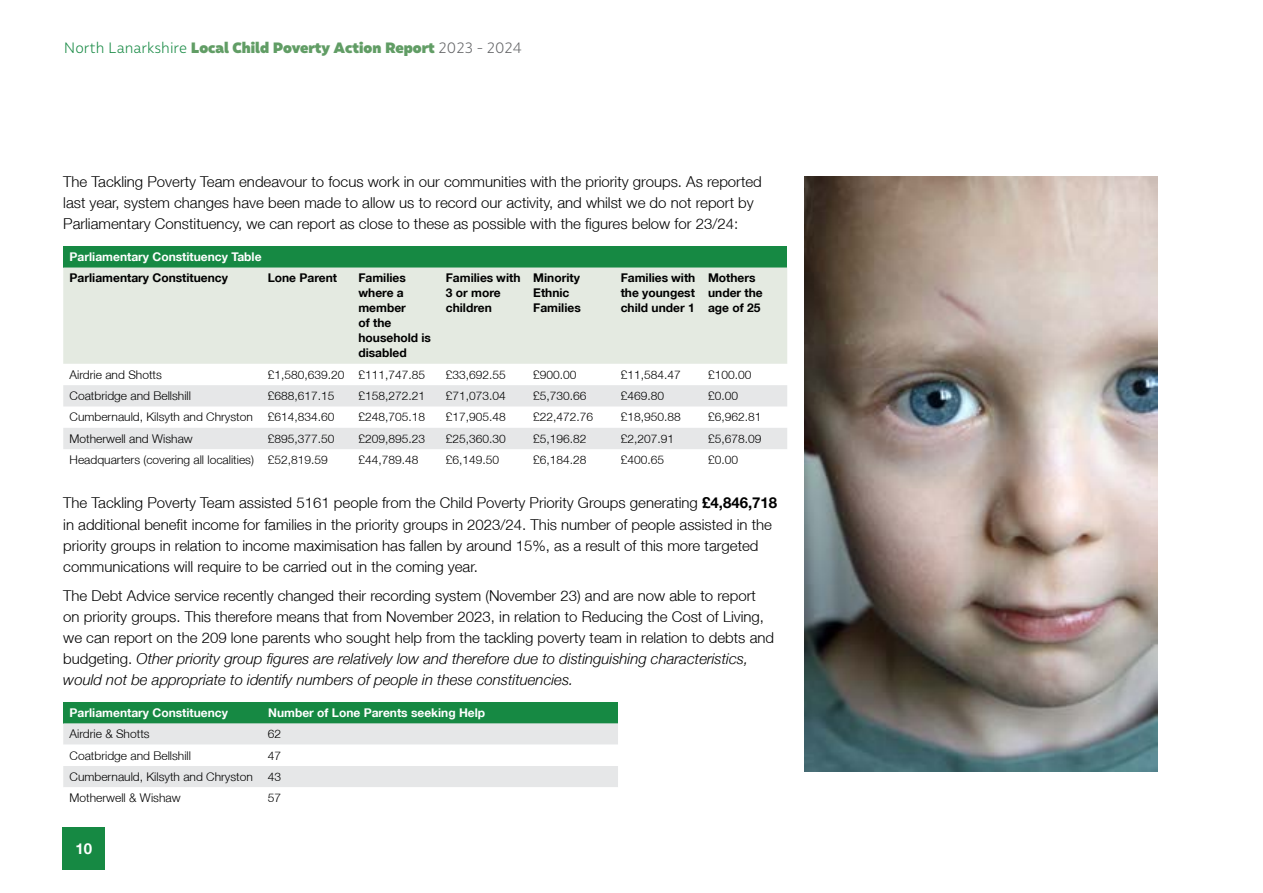
<style>
.page{position:relative;width:1263px;height:893px;background:#fff}
.page>*{position:absolute;margin:0;border:0;box-sizing:border-box;transform-origin:0 0}
.Body_Text{font:300 15px/21px "Helvetica Neue LT";color:#000}
.t1{font:900 15px "Malva";color:#619d65}
.t2{font:700 15px "Helvetica Neue LT";color:#fff}
.Table_Body_Style{font:300 12px "Helvetica Neue LT";color:#000}
.Table_Body_Style-2{font:700 12px/15px "Helvetica Neue LT";color:#000}
.Table_Header_Style{font:700 12px "Helvetica Neue LT";color:#fff}
.s1{font-weight:300;color:#168943}
.s2{font-weight:300;color:#636466}
.s3{font-weight:700}
.s4{font-style:italic}
</style>
<div class="page">
<div style="left:63px;top:246px;width:724px;height:21px;background:#168943"></div>
<div style="left:63px;top:267px;width:724px;height:97px;background:#e4eae1"></div>
<svg style="left:63px;top:385px;width:724px;height:64px;fill:#e6e7e8"></svg>
<div style="left:63px;top:702px;width:555px;height:21px;background:#168943"></div>
<svg style="left:63px;top:723px;width:555px;height:64px"></svg>
<img style="left:804px;top:176px;width:353px;height:596px">
<div style="left:63px;top:827px;width:42px;height:43px;background:#168943"></div>
<p class="t1" style="left:64px;top:38px;width:459px"><span class="s1">North Lanarkshire</span> Local Child Poverty Action Report <span class="s2">2023 - 2024</span></p>
<p class="Body_Text" style="left:63px;top:171px;width:700px">The Tackling Poverty Team endeavour to focus work in our communities with the priority groups. As reported last year, system changes have been made to allow us to record our activity, and whilst we do not report by<br>Parliamentary Constituency, we can report as close to these as possible with the figures below for 23/24:</p>
<h2 class="Table_Header_Style" style="left:70px;top:249px;width:193px">Parliamentary Constituency Table</h2>
<p class="Table_Body_Style-2" style="left:70px;top:270px;width:160px">Parliamentary Constituency</p>
<p class="Table_Body_Style-2" style="left:268px;top:270px;width:71px">Lone Parent</p>
<p class="Table_Body_Style-2" style="left:358px;top:270px;width:74px">Families where a member<br>of the household is disabled</p>
<p class="Table_Body_Style-2" style="left:446px;top:270px;width:76px">Families with<br>3 or more children</p>
<p class="Table_Body_Style-2" style="left:533px;top:270px;width:49px">Minority<br>Ethnic<br>Families</p>
<p class="Table_Body_Style-2" style="left:621px;top:270px;width:76px;text-align:justify">Families with the youngest child under 1</p>
<p class="Table_Body_Style-2" style="left:708px;top:270px;width:56px">Mothers under the age of 25</p>
<p class="Table_Body_Style" style="left:70px;top:367px;width:94px">Airdrie and Shotts</p>
<p class="Table_Body_Style" style="left:268px;top:367px;width:78px">£1,580,639.20</p>
<p class="Table_Body_Style" style="left:358px;top:367px;width:68px">£111,747.85</p>
<p class="Table_Body_Style" style="left:446px;top:367px;width:62px">£33,692.55</p>
<p class="Table_Body_Style" style="left:533px;top:367px;width:45px">£900.00</p>
<p class="Table_Body_Style" style="left:621px;top:367px;width:62px">£11,584.47</p>
<p class="Table_Body_Style" style="left:708px;top:367px;width:45px">£100.00</p>
<p class="Table_Body_Style" style="left:70px;top:388px;width:123px">Coatbridge and Bellshill</p>
<p class="Table_Body_Style" style="left:268px;top:388px;width:68px">£688,617.15</p>
<p class="Table_Body_Style" style="left:358px;top:388px;width:68px">£158,272.21</p>
<p class="Table_Body_Style" style="left:446px;top:388px;width:62px">£71,073.04</p>
<p class="Table_Body_Style" style="left:533px;top:388px;width:55px">£5,730.66</p>
<p class="Table_Body_Style" style="left:621px;top:388px;width:45px">£469.80</p>
<p class="Table_Body_Style" style="left:708px;top:388px;width:32px">£0.00</p>
<p class="Table_Body_Style" style="left:70px;top:410px;width:185px">Cumbernauld, Kilsyth and Chryston</p>
<p class="Table_Body_Style" style="left:268px;top:410px;width:68px">£614,834.60</p>
<p class="Table_Body_Style" style="left:358px;top:410px;width:68px">£248,705.18</p>
<p class="Table_Body_Style" style="left:446px;top:410px;width:62px">£17,905.48</p>
<p class="Table_Body_Style" style="left:533px;top:410px;width:62px">£22,472.76</p>
<p class="Table_Body_Style" style="left:621px;top:410px;width:62px">£18,950.88</p>
<p class="Table_Body_Style" style="left:708px;top:410px;width:55px">£6,962.81</p>
<p class="Table_Body_Style" style="left:70px;top:431px;width:125px">Motherwell and Wishaw</p>
<p class="Table_Body_Style" style="left:268px;top:431px;width:68px">£895,377.50</p>
<p class="Table_Body_Style" style="left:358px;top:431px;width:68px">£209,895.23</p>
<p class="Table_Body_Style" style="left:446px;top:431px;width:62px">£25,360.30</p>
<p class="Table_Body_Style" style="left:533px;top:431px;width:55px">£5,196.82</p>
<p class="Table_Body_Style" style="left:621px;top:431px;width:55px">£2,207.91</p>
<p class="Table_Body_Style" style="left:708px;top:431px;width:55px">£5,678.09</p>
<p class="Table_Body_Style" style="left:70px;top:452px;width:186px">Headquarters (covering all localities)</p>
<p class="Table_Body_Style" style="left:268px;top:452px;width:62px">£52,819.59</p>
<p class="Table_Body_Style" style="left:358px;top:452px;width:62px">£44,789.48</p>
<p class="Table_Body_Style" style="left:446px;top:452px;width:55px">£6,149.50</p>
<p class="Table_Body_Style" style="left:533px;top:452px;width:55px">£6,184.28</p>
<p class="Table_Body_Style" style="left:621px;top:452px;width:45px">£400.65</p>
<p class="Table_Body_Style" style="left:708px;top:452px;width:32px">£0.00</p>
<p class="Body_Text" style="left:63px;top:492px;width:715px">The Tackling Poverty Team assisted 5161 people from the Child Poverty Priority Groups generating <span class="s3">£4,846,718 </span>in additional benefit income for families in the priority groups in 2023/24. This number of people assisted in the priority groups in relation to income maximisation has fallen by around 15%, as a result of this more targeted communications will require to be carried out in the coming year.</p>
<p class="Body_Text" style="left:63px;top:585px;width:712px">The Debt Advice service recently changed their recording system (November 23) and are now able to report on priority groups. This therefore means that from November 2023, in relation to Reducing the Cost of Living, we can report on the 209 lone parents who sought help from the tackling poverty team in relation to debts and budgeting. <span class="s4">Other priority group figures are relatively low and therefore due to distinguishing characteristics, would not be appropriate to identify numbers of people in these constituencies.</span></p>
<h2 class="Table_Header_Style" style="left:70px;top:705px;width:160px">Parliamentary Constituency</h2>
<h2 class="Table_Header_Style" style="left:268px;top:705px;width:219px">Number of Lone Parents seeking Help</h2>
<p class="Table_Body_Style" style="left:70px;top:727px;width:82px">Airdrie &amp; Shotts</p>
<p class="Table_Body_Style" style="left:268px;top:727px;width:15px">62</p>
<p class="Table_Body_Style" style="left:70px;top:748px;width:123px">Coatbridge and Bellshill</p>
<p class="Table_Body_Style" style="left:268px;top:748px;width:15px">47</p>
<p class="Table_Body_Style" style="left:70px;top:769px;width:185px">Cumbernauld, Kilsyth and Chryston</p>
<p class="Table_Body_Style" style="left:268px;top:769px;width:15px">43</p>
<p class="Table_Body_Style" style="left:70px;top:791px;width:112px">Motherwell &amp; Wishaw</p>
<p class="Table_Body_Style" style="left:268px;top:791px;width:15px">57</p>
<p class="t2" style="left:76px;top:839px;width:18px">10</p>
</div>
